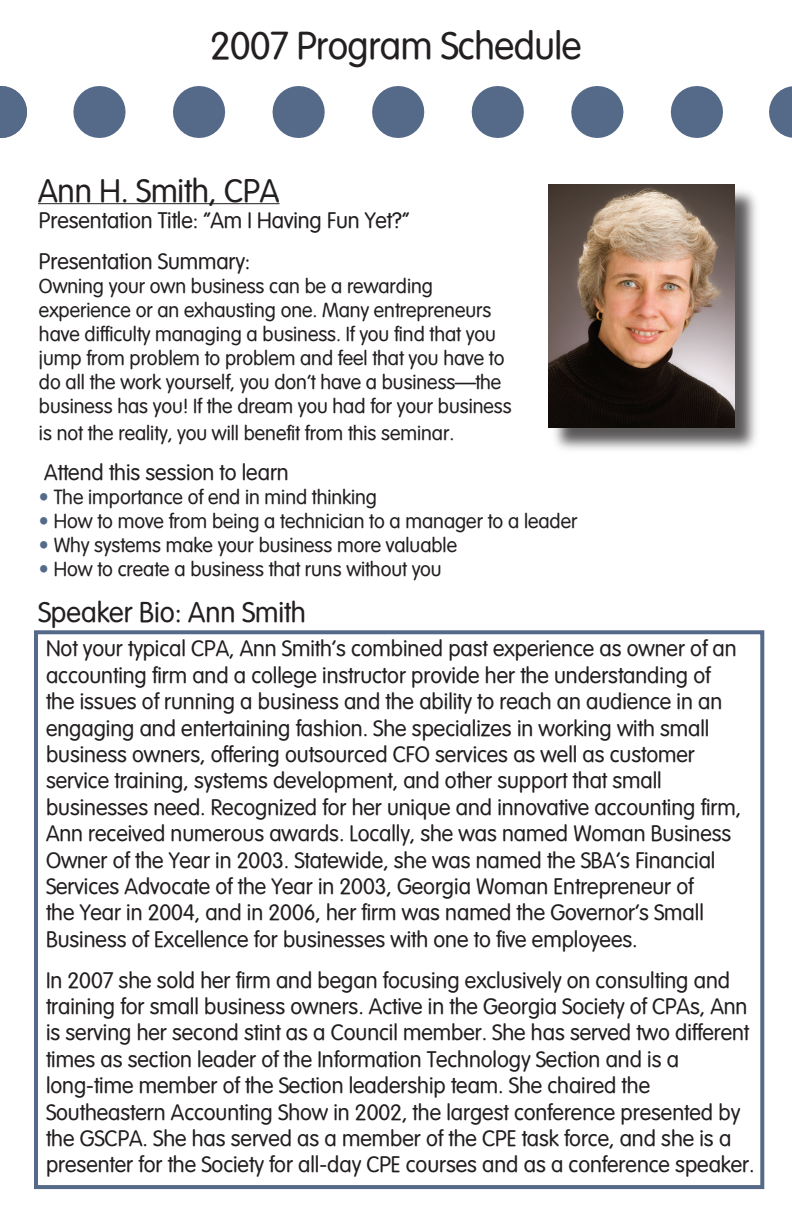
<style>
.page{position:relative;width:792px;height:1224px;background:#fff}
.page>*{position:absolute;margin:0;border:0;box-sizing:border-box;transform-origin:0 0}
.t1{font:38px "Vogel Normal";letter-spacing:-.01em;color:#231f20}
.t2{font:32px "Vogel Normal";color:#231f20}
.t3{font:28px "Vogel Normal";color:#231f20}
.t4{font:22px/26.4px "Vogel Normal";color:#231f20}
.t5{font:20px/24px "Vogel Normal";color:#231f20}
.s1{color:#556989}
</style>
<div class="page">
<svg style="left:99px;top:86px;width:624px;height:52px"></svg>
<hr style="left:0;top:86px;width:1px;height:52px;background:#556989">
<hr style="left:791px;top:86px;width:1px;height:52px;background:#556989">
<hr style="left:38px;top:203px;width:242px;height:1px;background:#231f20">
<div style="left:34px;top:630px;width:730px;height:559px;border:4px solid #556989"></div>
<div style="left:550px;top:186px;width:211px;height:268px;background:#231f20;opacity:.75"></div>
<img style="left:548px;top:184px;width:186px;height:244px">
<p class="t1" style="left:210px;top:24px;width:373px">2007 Program Schedule</p>
<p class="t2" style="left:38px;top:172px;width:243px">Ann H. Smith, CPA</p>
<p class="t4" style="left:39px;top:207px;width:371px">Presentation Title: “Am I Having Fun Yet?”</p>
<p class="t4" style="left:39px;top:248px;width:213px">Presentation Summary:</p>
<p class="t5" style="left:39px;top:274px;width:474px">Owning your own business can be a rewarding experience or an exhausting one. Many entrepreneurs have difficulty managing a business. If you find that you jump from problem to problem and feel that you have to do all the work yourself, you don’t have a business—the business has you! If the dream you had for your business</p>
<p class="t5" style="left:39px;top:421px;width:417px">is not the reality, you will benefit from this seminar.</p>
<p class="t4" style="left:44px;top:459px;width:246px">Attend this session to learn</p>
<p class="t5" style="left:39px;top:485px;width:339px"><span class="s1">•</span> The importance of end in mind thinking</p>
<p class="t5" style="left:39px;top:509px;width:540px"><span class="s1">•</span> How to move from being a technician to a manager to a leader</p>
<p class="t5" style="left:39px;top:533px;width:420px"><span class="s1">•</span> Why systems make your business more valuable</p>
<p class="t5" style="left:39px;top:557px;width:404px"><span class="s1">•</span> How to create a business that runs without you</p>
<p class="t3" style="left:38px;top:596px;width:269px">Speaker Bio: Ann Smith</p>
<p class="t4" style="left:46px;top:635px;width:697px">Not your typical CPA, Ann Smith’s combined past experience as owner of an accounting firm and a college instructor provide her the understanding of the issues of running a business and the ability to reach an audience in an engaging and entertaining fashion. She specializes in working with small business owners, offering outsourced CFO services as well as customer service training, systems development, and other support that small businesses need. Recognized for her unique and innovative accounting firm, Ann received numerous awards. Locally, she was named Woman Business Owner of the Year in 2003. Statewide, she was named the SBA’s Financial Services Advocate of the Year in 2003, Georgia Woman Entrepreneur of<br>the Year in 2004, and in 2006, her firm was named the Governor’s Small Business of Excellence for businesses with one to five employees.</p>
<p class="t4" style="left:46px;top:967px;width:705px">In 2007 she sold her firm and began focusing exclusively on consulting and training for small business owners. Active in the Georgia Society of CPAs, Ann is serving her second stint as a Council member. She has served two different times as section leader of the Information Technology Section and is a</p>
<p class="t4" style="left:46px;top:1072px;width:710px">long-time member of the Section leadership team. She chaired the Southeastern Accounting Show in 2002, the largest conference presented by the GSCPA. She has served as a member of the CPE task force, and she is a presenter for the Society for all-day CPE courses and as a conference speaker.</p>
</div>
